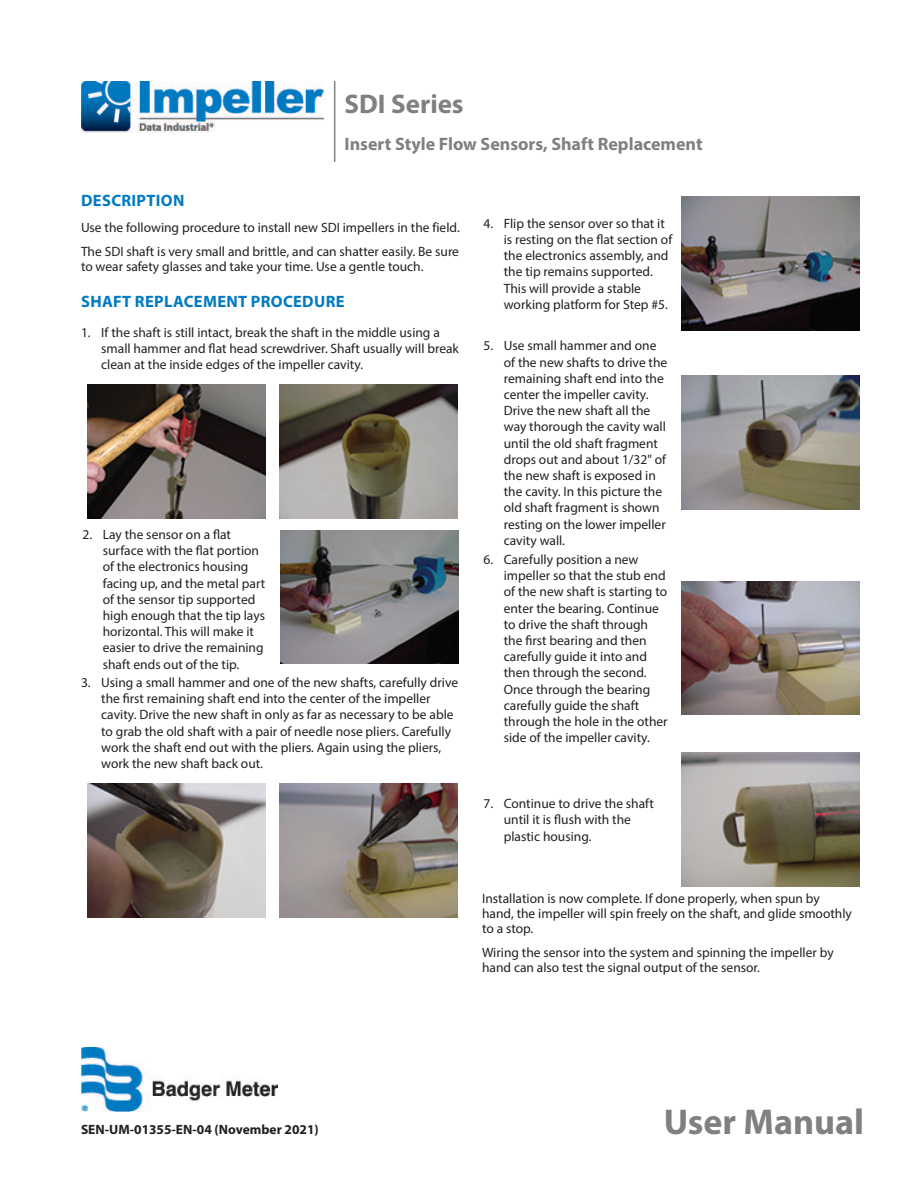
<style>
.page{position:relative;width:918px;height:1188px;background:#fff}
.page>*{position:absolute;margin:0;border:0;box-sizing:border-box;transform-origin:0 0}
.t1{font:700 36px "Myriad Pro";color:#7f807f}
.t2{font:700 27px "Myriad Pro";color:#7f807f}
.t3{font:700 18px "Myriad Pro";color:#7f807f}
.Heading_1{font:700 16.5px "Myriad Pro";letter-spacing:.02em;color:#007ac2}
.Body{font:13.5px/16.2px "Myriad Pro";color:#231f20}
.t4{font:700 13.5px "Myriad Pro";color:#231f20}
</style>
<div class="page">
<img style="left:87px;top:385px;width:179px;height:133px">
<img style="left:279px;top:385px;width:179px;height:133px">
<img style="left:281px;top:530px;width:178px;height:134px">
<img style="left:87px;top:784px;width:179px;height:133px">
<img style="left:279px;top:784px;width:179px;height:133px">
<img style="left:682px;top:196px;width:178px;height:134px">
<img style="left:682px;top:376px;width:178px;height:133px">
<img style="left:682px;top:581px;width:178px;height:134px">
<img style="left:682px;top:753px;width:178px;height:133px">
<hr style="left:334px;top:81px;width:1px;height:81px;background:#7f807f">
<img style="left:81px;top:81px;width:243px;height:51px">
<img style="left:81px;top:1048px;width:196px;height:63px">
<h2 class="t2" style="left:345px;top:86px;width:121px">SDI Series</h2>
<h3 class="t3" style="left:345px;top:132px;width:360px">Insert Style Flow Sensors, Shaft Replacement</h3>
<p class="Heading_1" style="left:81px;top:190px;width:105px">DESCRIPTION</p>
<p class="Body" style="left:81px;top:219px;width:380px">Use the following procedure to install new SDI impellers in the field.</p>
<p class="Body" style="left:81px;top:244px;width:380px;line-height:15px">The SDI shaft is very small and brittle, and can shatter easily. Be sure to wear safety glasses and take your time. Use a gentle touch.</p>
<p class="Heading_1" style="left:81px;top:291px;width:265px">SHAFT REPLACEMENT PROCEDURE</p>
<p class="Body" style="left:101px;top:324px;width:359px;text-indent:-20px">1. If the shaft is still intact, break the shaft in the middle using a small hammer and flat head screwdriver. Shaft usually will break clean at the inside edges of the impeller cavity.</p>
<p class="Body" style="left:103px;top:526px;width:164px;text-indent:-20px">2. Lay the sensor on a flat surface with the flat portion of the electronics housing facing up, and the metal part of the sensor tip supported high enough that the tip lays horizontal. This will make it easier to drive the remaining shaft ends out of the tip.</p>
<p class="Body" style="left:101px;top:674px;width:358px;text-indent:-20px">3. Using a small hammer and one of the new shafts, carefully drive the first remaining shaft end into the center of the impeller cavity. Drive the new shaft in only as far as necessary to be able to grab the old shaft with a pair of needle nose pliers. Carefully work the shaft end out with the pliers. Again using the pliers, work the new shaft back out.</p>
<p class="Body" style="left:504px;top:215px;width:170px;text-indent:-20px">4. Flip the sensor over so that it is resting on the flat section of the electronics assembly, and the tip remains supported.<br>This will provide a stable working platform for Step #5.</p>
<p class="Body" style="left:504px;top:338px;width:165px;text-indent:-20px">5. Use small hammer and one of the new shafts to drive the remaining shaft end into the center the impeller cavity.<br>Drive the new shaft all the way thorough the cavity wall until the old shaft fragment drops out and about 1/32" of the new shaft is exposed in the cavity. In this picture the old shaft fragment is shown resting on the lower impeller cavity wall.</p>
<p class="Body" style="left:504px;top:551px;width:165px;text-indent:-20px">6. Carefully position a new impeller so that the stub end of the new shaft is starting to enter the bearing. Continue to drive the shaft through the first bearing and then carefully guide it into and then through the second.<br>Once through the bearing carefully guide the shaft through the hole in the other side of the impeller cavity.</p>
<p class="Body" style="left:504px;top:795px;width:152px;text-indent:-20px">7. Continue to drive the shaft until it is flush with the plastic housing.</p>
<p class="Body" style="left:482px;top:890px;width:371px;line-height:15px">Installation is now complete. If done properly, when spun by hand, the impeller will spin freely on the shaft, and glide smoothly to a stop.</p>
<p class="Body" style="left:482px;top:944px;width:353px;line-height:15px">Wiring the sensor into the system and spinning the impeller by hand can also test the signal output of the sensor.</p>
<p class="t4" style="left:81px;top:1121px;width:239px">SEN-UM-01355-EN-04 (November 2021)</p>
<h1 class="t1" style="left:664px;top:1098px;width:202px">User Manual</h1>
</div>
